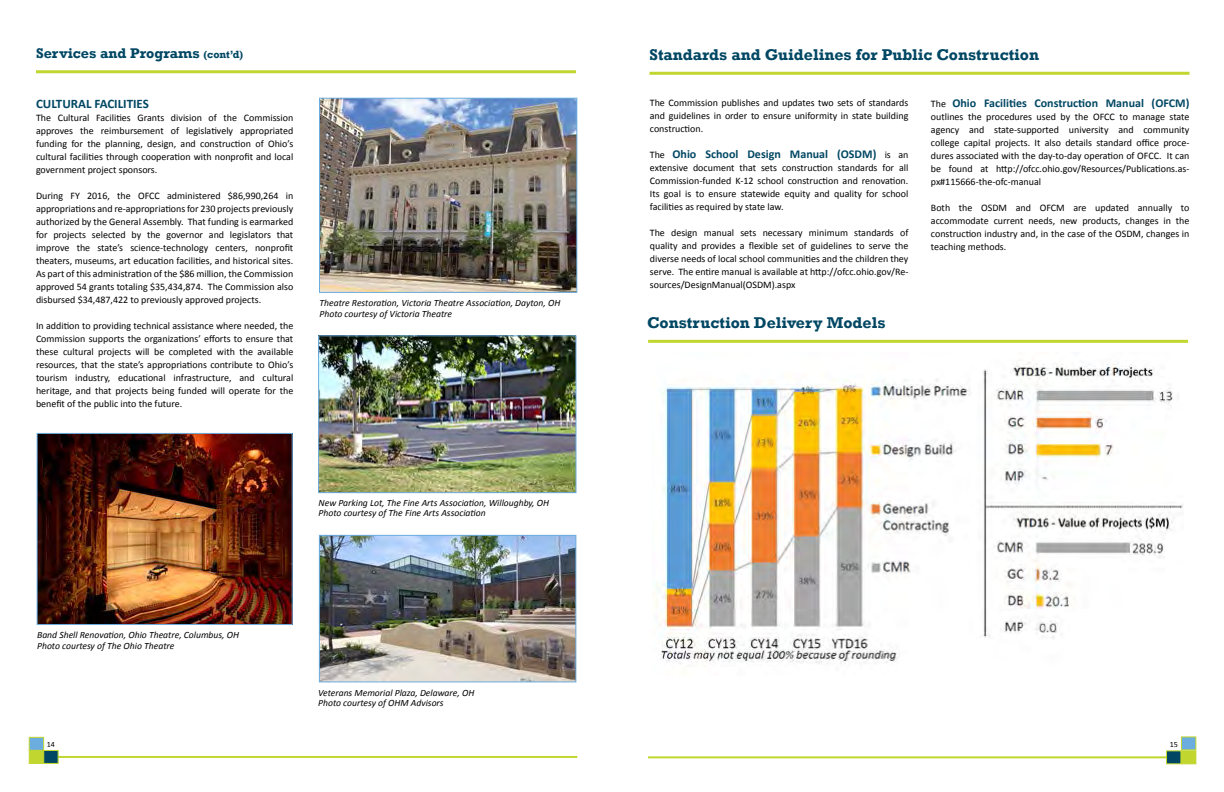
<style>
.page{position:relative;width:1224px;height:792px;background:#fff}
.page>*{position:absolute;margin:0;border:0;box-sizing:border-box;transform-origin:0 0}
.t1{font:700 16px "Rockwell";color:#014763}
.t2{font:700 14.4px "Rockwell";color:#014763}
.t3{font:700 13px "Calibri";color:#014763}
.t4{font:700 12px "Calibri";color:#014763}
.t5{font:10px/13px "Calibri";color:#000;text-align:justify}
.t6{font:italic 9.6px/10.7px "Calibri";color:#000}
.t7{font:8px "Calibri";color:#000}
.s1{font-size:10.8px}
.s2{font-weight:400;font-size:10px;color:#000}
</style>
<div class="page">
<div style="left:29px;top:750px;width:15px;height:14px;background:#c1d72f;border:1px solid #c1d72f"></div>
<div style="left:29px;top:737px;width:15px;height:14px;background:#6caddf;border:1px solid #c1d72f"></div>
<hr style="left:57px;top:756px;width:520px;height:2px;background:#c1d72f">
<hr style="left:650px;top:72px;width:540px;height:3px;background:#c1d72f">
<hr style="left:648px;top:340px;width:540px;height:3px;background:#c1d72f">
<div style="left:1181px;top:750px;width:15px;height:14px;background:#c1d72f;border:1px solid #c1d72f"></div>
<div style="left:1181px;top:736px;width:15px;height:14px;background:#6caddf"></div>
<hr style="left:648px;top:756px;width:520px;height:2px;background:#c1d72f">
<img style="left:655px;top:362px;width:528px;height:302px">
<hr style="left:36px;top:70px;width:540px;height:3px;background:#c1d72f">
<img style="left:321px;top:537px;width:253px;height:143px">
<div style="left:319px;top:535px;width:257px;height:147px;border:1px solid #6caddf"></div>
<img style="left:321px;top:100px;width:254px;height:191px">
<div style="left:319px;top:98px;width:258px;height:195px;border:1px solid #6caddf"></div>
<img style="left:320px;top:337px;width:254px;height:154px">
<div style="left:318px;top:335px;width:258px;height:158px;border:1px solid #6caddf"></div>
<img style="left:39px;top:435px;width:252px;height:188px">
<div style="left:37px;top:433px;width:256px;height:192px;border:1px solid #6caddf"></div>
<div style="left:43px;top:750px;width:16px;height:14px;background:#014763;border:1px solid #c1d72f"></div>
<div style="left:1166px;top:750px;width:15px;height:14px;background:#014763;border:1px solid #c1d72f"></div>
<h2 class="t2" style="left:36px;top:45px;width:209px">Services and Programs <span class="s1">(cont’d)</span></h2>
<h3 class="t3" style="left:36px;top:95px;width:114px">CULTURAL FACILITIES</h3>
<p class="t5" style="left:36px;top:111px;width:259px">The Cultural Facilities Grants division of the Commission approves the reimbursement of legislatively appropriated funding for the planning, design, and construction of Ohio’s cultural facilities through cooperation with nonprofit and local government project sponsors.</p>
<p class="t5" style="left:36px;top:189px;width:259px">During FY 2016, the OFCC administered $86,990,264 in appropriations and re-appropriations for 230 projects previously authorized by the General Assembly. That funding is earmarked for projects selected by the governor and legislators that improve the state’s science-technology centers, nonprofit theaters, museums, art education facilities, and historical sites.<br>As part of this administration of the $86 million, the Commission approved 54 grants totaling $35,434,874. The Commission also disbursed $34,487,422 to previously approved projects.</p>
<p class="t5" style="left:36px;top:319px;width:259px">In addition to providing technical assistance where needed, the Commission supports the organizations’ efforts to ensure that these cultural projects will be completed with the available resources, that the state’s appropriations contribute to Ohio’s tourism industry, educational infrastructure, and cultural heritage, and that projects being funded will operate for the benefit of the public into the future.</p>
<p class="t6" style="left:320px;top:297px;width:242px">Theatre Restoration, Victoria Theatre Association, Dayton, OH<br>Photo courtesy of Victoria Theatre</p>
<h1 class="t1" style="left:650px;top:45px;width:391px">Standards and Guidelines for Public Construction</h1>
<p class="t5" style="left:650px;top:96px;width:260px">The Commission publishes and updates two sets of standards and guidelines in order to ensure uniformity in state building construction.</p>
<p class="t4" style="left:650px;top:146px;width:260px"><span class="s2">The</span> Ohio School Design Manual (OSDM) <span class="s2">is an</span></p>
<p class="t5" style="left:650px;top:161px;width:260px">extensive document that sets construction standards for all Commission-funded K-12 school construction and renovation.<br>Its goal is to ensure statewide equity and quality for school facilities as required by state law.</p>
<p class="t5" style="left:650px;top:226px;width:260px">The design manual sets necessary minimum standards of quality and provides a flexible set of guidelines to serve the diverse needs of local school communities and the children they serve. The entire manual is available at http://ofcc.ohio.gov/Re&shy;sources/DesignManual(OSDM).aspx</p>
<p class="t4" style="left:931px;top:96px;width:260px"><span class="s2">The</span> Ohio Facilities Construction Manual (OFCM)</p>
<p class="t5" style="left:931px;top:110px;width:260px">outlines the procedures used by the OFCC to manage state agency and state-supported university and community college capital projects. It also details standard office proce&shy;dures associated with the day-to-day operation of OFCC. It can be found at http://ofcc.ohio.gov/Resources/Publications.as&shy;px#115666-the-ofc-manual</p>
<p class="t5" style="left:931px;top:201px;width:260px">Both the OSDM and OFCM are updated annually to accommodate current needs, new products, changes in the construction industry and, in the case of the OSDM, changes in teaching methods.</p>
<h1 class="t1" style="left:647px;top:313px;width:240px">Construction Delivery Models</h1>
<p class="t6" style="left:319px;top:497px;width:232px">New Parking Lot, The Fine Arts Association, Willoughby, OH<br>Photo courtesy of The Fine Arts Association</p>
<p class="t6" style="left:37px;top:630px;width:204px">Band Shell Renovation, Ohio Theatre, Columbus, OH<br>Photo courtesy of The Ohio Theatre</p>
<p class="t6" style="left:318px;top:687px;width:158px">Veterans Memorial Plaza, Delaware, OH<br>Photo courtesy of OHM Advisors</p>
<p class="t7" style="left:47px;top:739px;width:10px">14</p>
<p class="t7" style="left:1170px;top:739px;width:10px">15</p>
</div>
